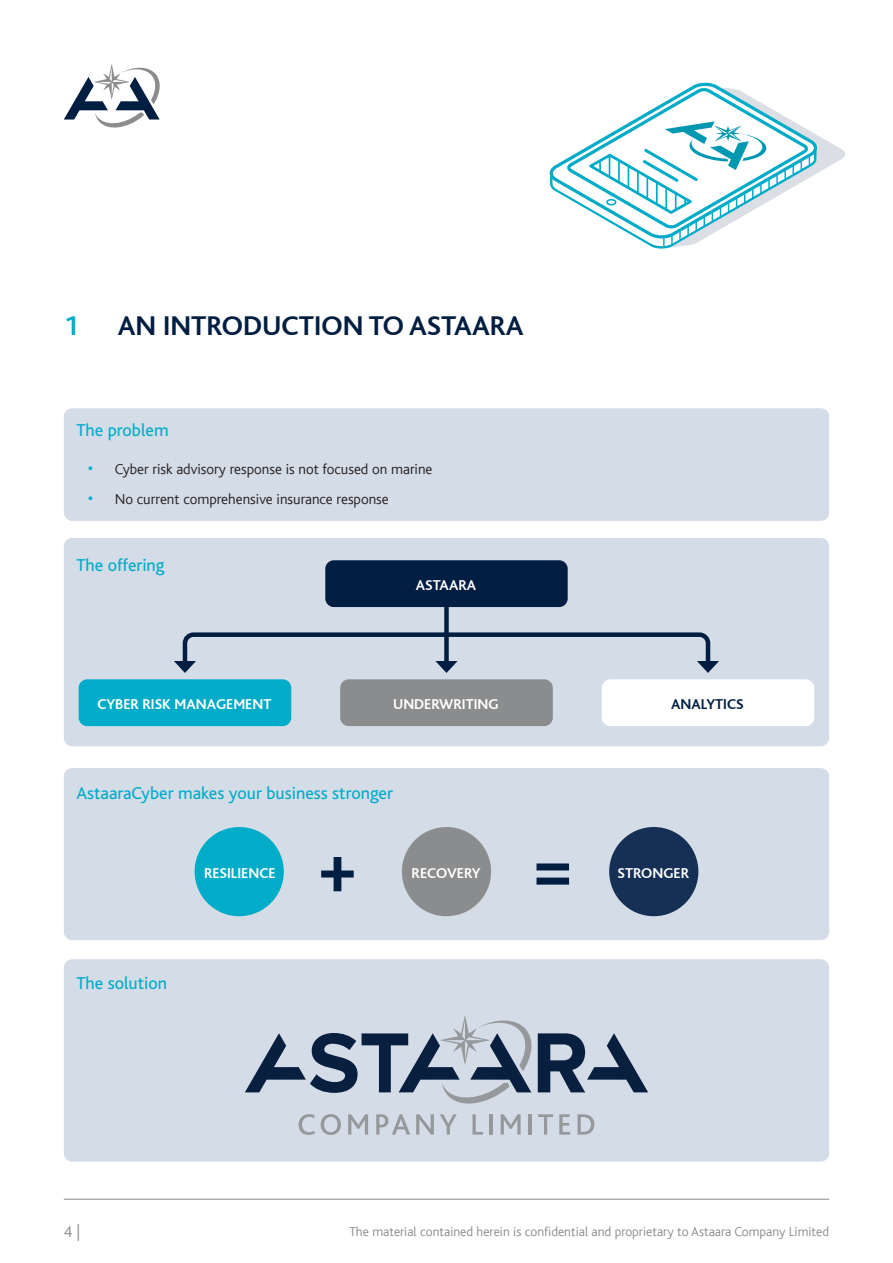
<style>
.page{position:relative;width:893px;height:1263px;background:#fff}
.page>*{position:absolute;margin:0;border:0;box-sizing:border-box;transform-origin:0 0}
.Body_Text{font:700 69px "Bliss";color:#001e41}
.t1{font:700 28.5px "Bliss";color:#001e41}
.t2{font:700 28.5px "Bliss";color:#00acc8}
.Body_Text-2{font:18px "Bliss";color:#00acc8}
.t3{font:300 16.5px "Bliss";color:#8b8c8e}
.t4{font:300 15px "Bliss";color:#231f20}
.Table{font:700 15px "Bliss";color:#fff}
.Table-2{font:700 15px "Bliss";color:#001e41}
.t5{font:300 13.5px "Bliss";color:#8b8c8e}
.s1{font-weight:400;font-size:18px;color:#00acc8}
</style>
<div class="page">
<div style="left:64px;top:408px;width:765px;height:113px;background:#d4dce7;border-radius:9px"></div>
<div style="left:64px;top:538px;width:765px;height:208px;background:#d4dce7;border-radius:9px"></div>
<div style="left:64px;top:768px;width:765px;height:172px;background:#d4dce7;border-radius:9px"></div>
<div style="left:64px;top:959px;width:765px;height:202px;background:#d4dce7;border-radius:9px"></div>
<hr style="left:64px;top:1199px;width:765px;height:1px;background:#8b8c8e">
<svg style="left:64px;top:64px;width:96px;height:64px"></svg>
<div style="left:444px;top:607px;width:5px;height:58px;background:#001e41"></div>
<svg style="left:174px;top:630px;width:545px;height:43px"></svg>
<div style="left:325px;top:560px;width:243px;height:47px;background:#001e41;border-radius:9px"></div>
<div style="left:340px;top:679px;width:213px;height:47px;background:#8b8c8e;border-radius:9px"></div>
<div style="left:602px;top:679px;width:212px;height:47px;background:#fff;border-radius:9px"></div>
<div style="left:79px;top:679px;width:212px;height:47px;background:#00acc8;border-radius:9px"></div>
<svg style="left:245px;top:1016px;width:403px;height:119px"></svg>
<div style="left:195px;top:827px;width:89px;height:89px;background:#00acc8;border-radius:50%"></div>
<div style="left:402px;top:827px;width:89px;height:89px;background:#8b8c8e;border-radius:50%"></div>
<div style="left:609px;top:827px;width:89px;height:89px;background:#162f54;border-radius:50%"></div>
<svg style="left:550px;top:83px;width:295px;height:166px"></svg>
<p class="t2" style="left:64px;top:310px;width:17px">1</p>
<p class="t1" style="left:118px;top:310px;width:407px">AN INTRODUCTION TO ASTAARA</p>
<p class="Body_Text-2" style="left:77px;top:421px;width:94px">The problem</p>
<p class="t4" style="left:88px;top:461px;width:346px"><span class="s1">•</span> Cyber risk advisory response is not focused on marine</p>
<p class="t4" style="left:88px;top:491px;width:302px"><span class="s1">•</span> No current comprehensive insurance response</p>
<p class="Body_Text-2" style="left:77px;top:556px;width:90px">The offering</p>
<p class="Table" style="left:416px;top:577px;width:62px">ASTAARA</p>
<p class="Table" style="left:97px;top:696px;width:176px">CYBER RISK MANAGEMENT</p>
<p class="Table" style="left:393px;top:696px;width:107px">UNDERWRITING</p>
<p class="Table-2" style="left:671px;top:696px;width:74px">ANALYTICS</p>
<p class="Body_Text-2" style="left:77px;top:784px;width:318px">AstaaraCyber makes your business stronger</p>
<p class="Body_Text-2" style="left:77px;top:974px;width:92px">The solution</p>
<p class="Body_Text" style="left:317px;top:833px;width:42px">+</p>
<p class="Body_Text" style="left:532px;top:833px;width:42px">=</p>
<p class="Table" style="left:204px;top:865px;width:73px">RESILIENCE</p>
<p class="Table" style="left:412px;top:865px;width:70px">RECOVERY</p>
<p class="Table" style="left:618px;top:865px;width:73px">STRONGER</p>
<p class="t3" style="left:64px;top:1223px;width:18px">4 |</p>
<p class="t5" style="left:349px;top:1224px;width:481px">The material contained herein is confidential and proprietary to Astaara Company Limited</p>
</div>
